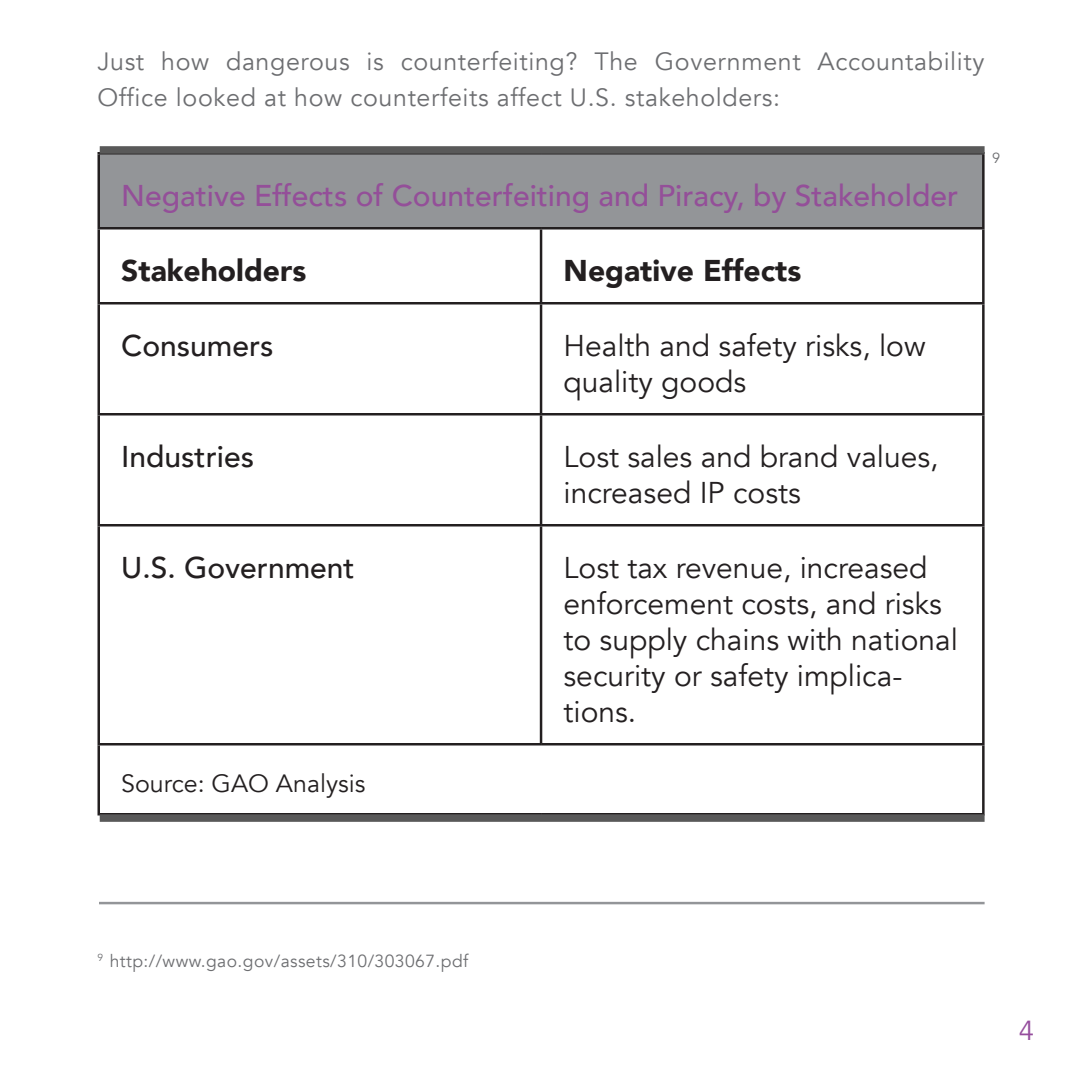
<style>
.page{position:relative;width:1080px;height:1080px;background:#fff}
.page>*{position:absolute;margin:0;border:0;box-sizing:border-box;transform-origin:0 0}
.t1{font:30px/36px "Avenir";color:#231f20}
.t2{font:500 30px "Avenir";color:#944f99}
.t3{font:500 30px "Avenir";color:#231f20}
.t4{font:900 30px "Avenir";color:#231f20}
.t5{font:27.5px "Avenir";color:#954d9d}
.t6{font:25px/36px "Avenir";letter-spacing:.025em;color:#6d6e71}
.t7{font:25px "Avenir";color:#231f20}
.t8{font:17.5px "Avenir";letter-spacing:.025em;color:#6d6e71}
.t9{font:14.5px "Avenir";color:#6d6e71}
</style>
<div class="page">
<div style="left:99px;top:153px;width:884px;height:75px;background:#939598"></div>
<hr style="left:98px;top:152px;width:443px;height:2px;background:#231f20">
<hr style="left:98px;top:154px;width:2px;height:73px;background:#231f20">
<hr style="left:982px;top:154px;width:3px;height:73px;background:#231f20">
<hr style="left:98px;top:227px;width:443px;height:2px;background:#231f20">
<hr style="left:98px;top:229px;width:2px;height:73px;background:#231f20">
<hr style="left:541px;top:227px;width:444px;height:2px;background:#231f20">
<hr style="left:540px;top:229px;width:2px;height:73px;background:#231f20">
<hr style="left:982px;top:229px;width:3px;height:73px;background:#231f20">
<hr style="left:98px;top:302px;width:443px;height:2px;background:#231f20">
<hr style="left:98px;top:305px;width:2px;height:108px;background:#231f20">
<hr style="left:541px;top:302px;width:444px;height:2px;background:#231f20">
<hr style="left:540px;top:305px;width:2px;height:108px;background:#231f20">
<hr style="left:982px;top:305px;width:3px;height:108px;background:#231f20">
<hr style="left:98px;top:413px;width:443px;height:3px;background:#231f20">
<hr style="left:98px;top:416px;width:2px;height:108px;background:#231f20">
<hr style="left:541px;top:413px;width:444px;height:3px;background:#231f20">
<hr style="left:540px;top:416px;width:2px;height:108px;background:#231f20">
<hr style="left:982px;top:416px;width:3px;height:108px;background:#231f20">
<hr style="left:98px;top:524px;width:443px;height:3px;background:#231f20">
<hr style="left:98px;top:526px;width:2px;height:217px;background:#231f20">
<hr style="left:541px;top:524px;width:444px;height:3px;background:#231f20">
<hr style="left:540px;top:526px;width:2px;height:217px;background:#231f20">
<hr style="left:982px;top:526px;width:3px;height:217px;background:#231f20">
<hr style="left:98px;top:743px;width:443px;height:2px;background:#231f20">
<hr style="left:98px;top:745px;width:2px;height:68px;background:#231f20">
<hr style="left:541px;top:743px;width:444px;height:2px;background:#231f20">
<hr style="left:982px;top:745px;width:3px;height:68px;background:#231f20">
<hr style="left:98px;top:813px;width:443px;height:2px;background:#231f20">
<hr style="left:541px;top:813px;width:444px;height:2px;background:#231f20">
<hr style="left:99px;top:902px;width:886px;height:2px;background:#939598">
<div style="left:100px;top:146px;width:885px;height:8px;background:#595959"></div>
<div style="left:100px;top:814px;width:885px;height:8px;background:#595959"></div>
<p class="t6" style="left:98px;top:44px;width:889px">Just how dangerous is counterfeiting? The Government Accountability<br>Office looked at how counterfeits affect U.S. stakeholders:</p>
<p class="t2" style="left:121px;top:169px;width:838px">Negative Effects of Counterfeiting and Piracy, by Stakeholder</p>
<p class="t4" style="left:121px;top:245px;width:186px">Stakeholders</p>
<p class="t4" style="left:564px;top:245px;width:239px">Negative Effects</p>
<p class="t3" style="left:121px;top:319px;width:154px">Consumers</p>
<p class="t1" style="left:564px;top:328px;width:364px">Health and safety risks, low quality goods</p>
<p class="t3" style="left:121px;top:430px;width:134px">Industries</p>
<p class="t1" style="left:564px;top:439px;width:377px">Lost sales and brand values, increased IP costs</p>
<p class="t9" style="left:992px;top:149px;width:10px">9</p>
<p class="t3" style="left:121px;top:541px;width:235px">U.S. Government</p>
<p class="t1" style="left:564px;top:550px;width:396px">Lost tax revenue, increased enforcement costs, and risks to supply chains with national security or safety implica&shy;tions.</p>
<p class="t7" style="left:121px;top:768px;width:246px">Source: GAO Analysis</p>
<p class="t8" style="left:98px;top:950px;width:372px"><sup>9</sup> http://www.gao.gov/assets/310/303067.pdf</p>
<p class="t5" style="left:1019px;top:1014px;width:17px">4</p>
</div>
